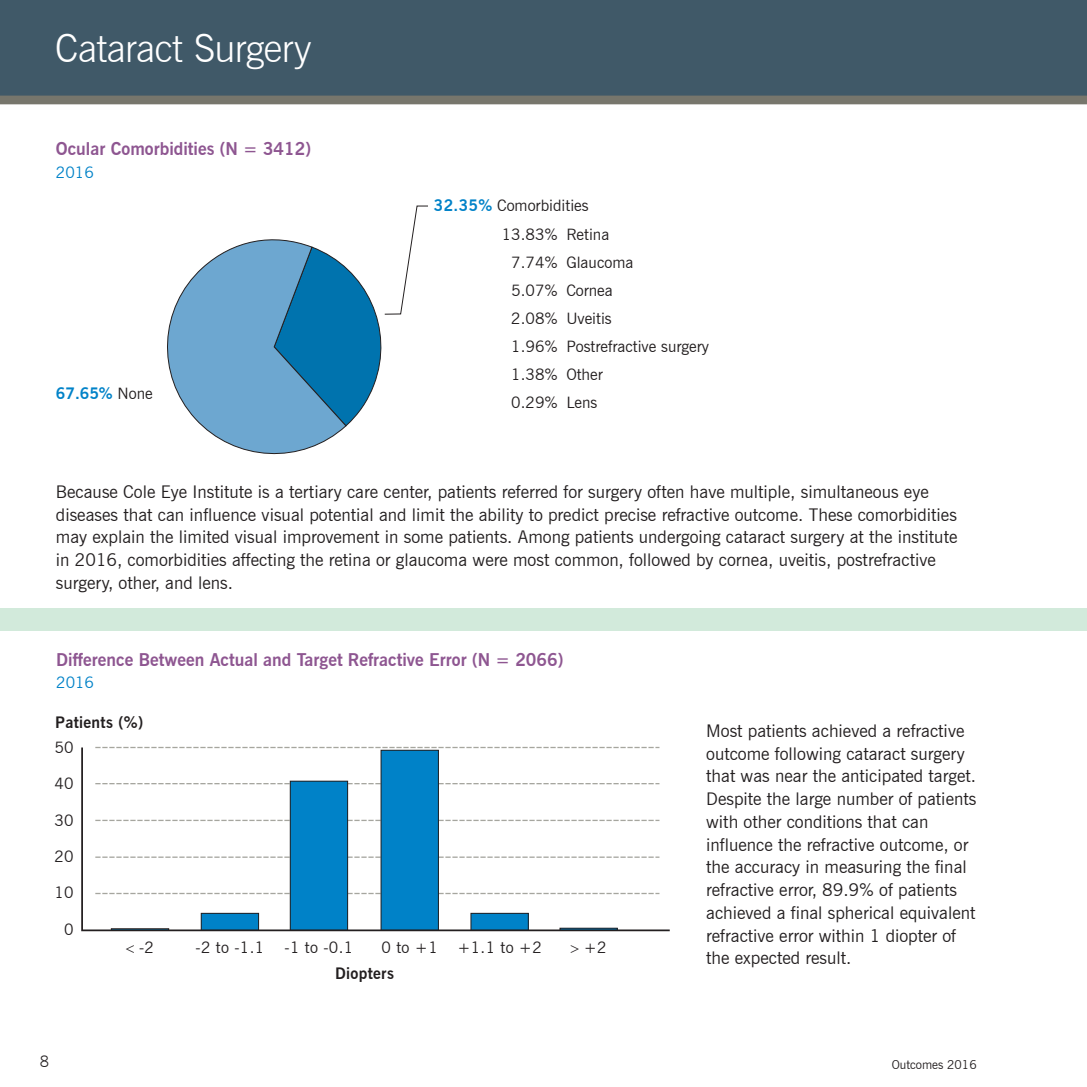
<style>
.page{position:relative;width:1087px;height:1087px;background:#fff}
.page>*{position:absolute;margin:0;border:0;box-sizing:border-box;transform-origin:0 0}
.t1{font:300 38.5px "News Gothic BT";letter-spacing:-.015em;color:#fff}
.t2{font:17.5px/22.8px "News Gothic BT";color:#231f20}
.t3{font:700 17.5px "News Gothic BT";color:#8e5691}
.t4{font:15.75px/28px "News Gothic BT";color:#231f20}
.t5{font:700 15.75px "News Gothic BT";letter-spacing:.02em;color:#231f20}
.t6{font:700 15.75px "News Gothic BT";color:#0082c8}
.t7{font:15.75px "News Gothic BT";color:#0082c8}
.t8{font:300 15.75px "News Gothic BT";color:#231f20}
.t9{font:12.25px "News Gothic BT";color:#231f20}
.s1{font-weight:400;color:#231f20}
.s2{font-weight:700;color:#0082c8}
</style>
<div class="page">
<div style="left:0;top:0;width:1087px;height:100px;background:#405968"></div>
<div style="left:0;top:96px;width:1087px;height:8px;background:#77766c"></div>
<div style="left:0;top:609px;width:1087px;height:22px;background:#d2eadb"></div>
<svg style="left:167px;top:205px;width:261px;height:250px"></svg>
<svg style="left:81px;top:746px;width:589px;height:186px"></svg>
<h1 class="t1" style="left:55px;top:25px;width:258px">Cataract Surgery</h1>
<p class="t3" style="left:56px;top:138px;width:257px">Ocular Comorbidities (N = 3412)</p>
<p class="t7" style="left:56px;top:163px;width:39px">2016</p>
<p class="t6" style="left:56px;top:384px;width:98px">67.65% <span class="s1">None</span></p>
<p class="t4" style="left:502px;top:190px;width:109px;line-height:29.4px;text-indent:-68px"><span class="s2">32.35%</span> Comorbidities<br>13.83% Retina</p>
<p class="t4" style="left:511px;top:248px;width:199px">7.74% Glaucoma<br>5.07% Cornea<br>2.08% Uveitis<br>1.96% Postrefractive surgery<br>1.38% Other<br>0.29% Lens</p>
<p class="t2" style="left:56px;top:480px;width:903px">Because Cole Eye Institute is a tertiary care center, patients referred for surgery often have multiple, simultaneous eye diseases that can influence visual potential and limit the ability to predict precise refractive outcome. These comorbidities may explain the limited visual improvement in some patients. Among patients undergoing cataract surgery at the institute in 2016, comorbidities affecting the retina or glaucoma were most common, followed by cornea, uveitis, postrefractive surgery, other, and lens.</p>
<p class="t3" style="left:56px;top:649px;width:509px">Difference Between Actual and Target Refractive Error (N = 2066)</p>
<p class="t7" style="left:56px;top:673px;width:39px">2016</p>
<p class="t5" style="left:55px;top:713px;width:89px">Patients (%)</p>
<p class="t4" style="left:55px;top:733px;width:20px">50</p>
<p class="t4" style="left:55px;top:769px;width:20px">40</p>
<p class="t4" style="left:55px;top:806px;width:20px">30</p>
<p class="t4" style="left:55px;top:842px;width:20px">20</p>
<p class="t4" style="left:55px;top:878px;width:20px">10</p>
<p class="t4" style="left:64px;top:915px;width:11px">0</p>
<p class="t4" style="left:139px;top:933px;width:16px">-2</p>
<p class="t4" style="left:196px;top:933px;width:70px">-2 to -1.1</p>
<p class="t4" style="left:285px;top:933px;width:70px">-1 to -0.1</p>
<p class="t4" style="left:382px;top:933px;width:162px">0 to +1 +1.1 to +2</p>
<p class="t4" style="left:584px;top:933px;width:24px">+2</p>
<p class="t5" style="left:335px;top:964px;width:60px">Diopters</p>
<p class="t2" style="left:706px;top:719px;width:272px">Most patients achieved a refractive outcome following cataract surgery that was near the anticipated target.<br>Despite the large number of patients with other conditions that can influence the refractive outcome, or the accuracy in measuring the final refractive error, 89.9% of patients achieved a final spherical equivalent refractive error within 1 diopter of the expected result.</p>
<p class="t8" style="left:40px;top:1051px;width:11px">8</p>
<p class="t9" style="left:892px;top:1057px;width:86px">Outcomes 2016</p>
</div>
